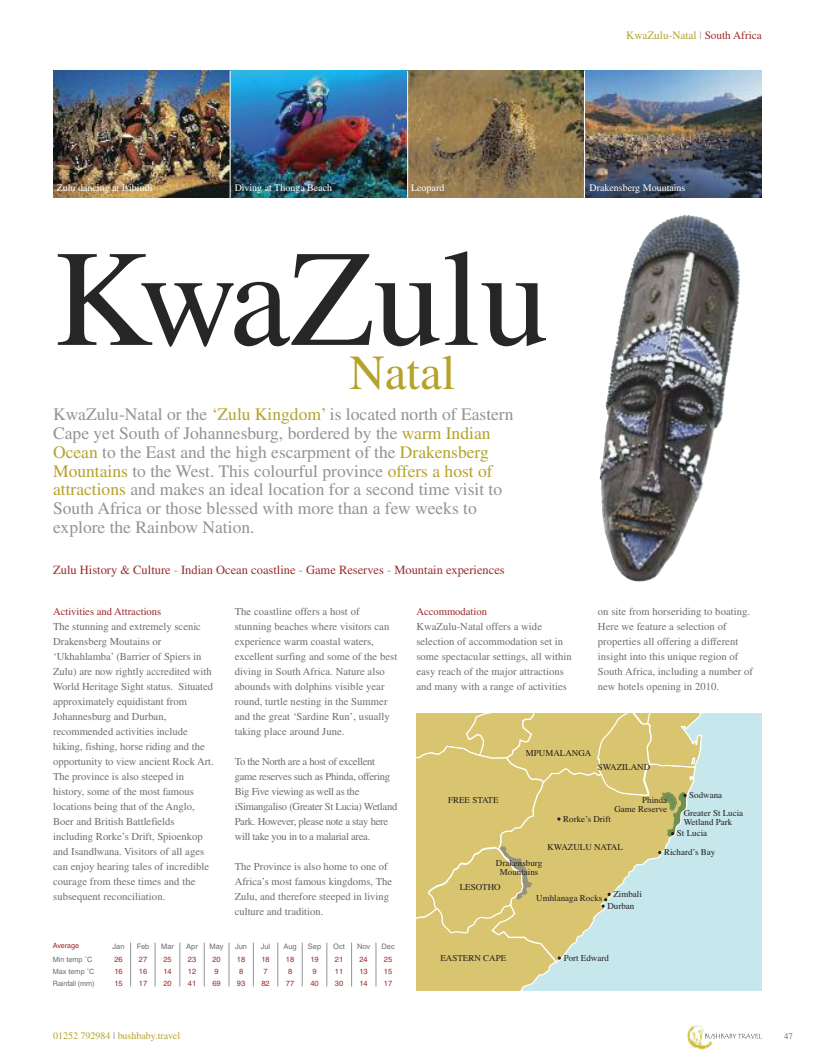
<style>
.page{position:relative;width:815px;height:1063px;background:#fff}
.page>*{position:absolute;margin:0;border:0;box-sizing:border-box;transform-origin:0 0}
.t1{font:137.12px "Times";color:#272627}
.t2{font:49px "Times";color:#b5a22b}
.t3{font:17.5px/18.8px "Times";color:#939393}
.t4{font:12.5px "Times";color:#9a2b2a}
.t5{font:11.25px "Times";color:#b5a22b}
.t6{font:10.62px/15px "Times";color:#6d6e71}
.t7{font:10.62px/15px "Times";letter-spacing:-.025em;color:#6d6e71}
.t8{font:10.62px "Times";color:#9a2b2a}
.t9{font:10px "Times";color:#fff}
.t10{font:10px "Times";color:#b5a22b}
.t11{font:9px/8.8px "Times";color:#231f20;text-align:center}
.t12{font:8.75px "Times";color:#6d6e71}
.t13{font:7.5px "Helvetica";color:#9a2b2a}
.t14{font:7.5px "Helvetica";color:#6d6e71}
.t15{font:7.25px/12.2px "Helvetica";color:#6d6e71}
.t16{font:7.25px "Helvetica";letter-spacing:-.005em;color:#9a2b2a}
.s1{font-family:"Gill Sans";font-weight:300;color:#919396}
.s2{color:#9a2b2a}
.s3{color:#b5a22b}
.s4{color:#919396}
.s5{font-family:"Gill Sans";font-weight:300;color:#6d6e71}
</style>
<div class="page">
<img style="left:599px;top:215px;width:141px;height:367px">
<svg style="left:416px;top:714px;width:346px;height:276px;background:#d2d19e"></svg>
<img style="left:53px;top:71px;width:177px;height:126px">
<img style="left:231px;top:71px;width:176px;height:126px">
<svg style="left:408px;top:71px;width:176px;height:126px;background:#8b754d"></svg>
<img style="left:585px;top:71px;width:177px;height:126px">
<img style="left:688px;top:1026px;width:24px;height:24px">
<svg style="left:705px;top:1034px;width:57px;height:5px"></svg>
<hr style="left:130px;top:943px;width:1px;height:43px;background:#919396">
<hr style="left:155px;top:943px;width:1px;height:43px;background:#919396">
<hr style="left:180px;top:943px;width:1px;height:43px;background:#919396">
<hr style="left:204px;top:943px;width:1px;height:43px;background:#919396">
<hr style="left:229px;top:943px;width:1px;height:43px;background:#919396">
<hr style="left:253px;top:943px;width:1px;height:43px;background:#919396">
<hr style="left:278px;top:943px;width:1px;height:43px;background:#919396">
<hr style="left:302px;top:943px;width:1px;height:43px;background:#919396">
<hr style="left:327px;top:943px;width:1px;height:43px;background:#919396">
<hr style="left:351px;top:943px;width:1px;height:43px;background:#919396">
<hr style="left:376px;top:943px;width:1px;height:43px;background:#919396">
<p class="t5" style="left:626px;top:31px;width:137px">KwaZulu-Natal <span class="s1">I</span> <span class="s2">South Africa</span></p>
<p class="t9" style="left:57px;top:184px;width:97px">Zulu dancing at Isibindi</p>
<p class="t9" style="left:235px;top:184px;width:99px">Diving at Thonga Beach</p>
<p class="t9" style="left:411px;top:184px;width:35px">Leopard</p>
<p class="t9" style="left:589px;top:184px;width:98px">Drakensberg Mountains</p>
<h1 class="t1" style="left:53px;top:251px;width:497px">KwaZulu</h1>
<h2 class="t2" style="left:349px;top:355px;width:107px">Natal</h2>
<p class="t3" style="left:53px;top:407px;width:462px">KwaZulu-Natal or the <span class="s3">‘Zulu Kingdom’</span> is located north of Eastern Cape yet South of Johannesburg, bordered by the <span class="s3">warm Indian Ocean</span> to the East and the high escarpment of the <span class="s3">Drakensberg Mountains</span> to the West. This colourful province <span class="s3">offers a host of attractions</span> and makes an ideal location for a second time visit to South Africa or those blessed with more than a few weeks to explore the Rainbow Nation.</p>
<p class="t4" style="left:53px;top:566px;width:453px">Zulu History &amp; Culture <span class="s4">-</span> Indian Ocean coastline <span class="s4">-</span> Game Reserves <span class="s4">-</span> Mountain experiences</p>
<p class="t8" style="left:53px;top:608px;width:110px">Activities and Attractions</p>
<p class="t6" style="left:53px;top:620px;width:162px">The stunning and extremely scenic Drakensberg Moutains or ‘Ukhahlamba’ (Barrier of Spiers in Zulu) are now rightly accredited with World Heritage Sight status. Situated approximately equidistant from Johannesburg and Durban, recommended activities include hiking, fishing, horse riding and the opportunity to view ancient Rock Art.<br>The province is also steeped in history, some of the most famous locations being that of the Anglo, Boer and British Battlefields including Rorke’s Drift, Spioenkop and Isandlwana. Visitors of all ages can enjoy hearing tales of incredible courage from these times and the subsequent reconciliation.</p>
<p class="t6" style="left:235px;top:605px;width:164px">The coastline offers a host of stunning beaches where visitors can experience warm coastal waters, excellent surfing and some of the best diving in South Africa. Nature also abounds with dolphins visible year round, turtle nesting in the Summer and the great ‘Sardine Run’, usually taking place around June.</p>
<p class="t7" style="left:235px;top:755px;width:164px">To the North are a host of excellent game reserves such as Phinda, offering Big Five viewing as well as the iSimangaliso (Greater St Lucia) Wetland Park. However, please note a stay here will take you in to a malarial area.</p>
<p class="t6" style="left:235px;top:860px;width:159px">The Province is also home to one of<br>Africa’s most famous kingdoms, The<br>Zulu, and therefore steeped in living culture and tradition.</p>
<p class="t14" style="left:113px;top:943px;width:13px">Jan</p>
<p class="t14" style="left:137px;top:943px;width:14px">Feb</p>
<p class="t14" style="left:161px;top:943px;width:14px">Mar</p>
<p class="t14" style="left:186px;top:943px;width:13px">Apr</p>
<p class="t14" style="left:210px;top:943px;width:15px">May</p>
<p class="t14" style="left:235px;top:943px;width:13px">Jun</p>
<p class="t14" style="left:261px;top:943px;width:11px">Jul</p>
<p class="t14" style="left:284px;top:943px;width:15px">Aug</p>
<p class="t14" style="left:308px;top:943px;width:15px">Sep</p>
<p class="t14" style="left:333px;top:943px;width:13px">Oct</p>
<p class="t14" style="left:357px;top:943px;width:15px">Nov</p>
<p class="t14" style="left:381px;top:943px;width:15px">Dec</p>
<p class="t16" style="left:53px;top:943px;width:28px">Average</p>
<p class="t15" style="left:53px;top:954px;width:43px">Min temp ˚C<br>Max temp ˚C<br>Rainfall (mm)</p>
<p class="t13" style="left:114px;top:957px;width:10px">26</p>
<p class="t13" style="left:139px;top:957px;width:10px">27</p>
<p class="t13" style="left:163px;top:957px;width:10px">25</p>
<p class="t13" style="left:188px;top:957px;width:10px">23</p>
<p class="t13" style="left:212px;top:957px;width:10px">20</p>
<p class="t13" style="left:237px;top:957px;width:10px">18</p>
<p class="t13" style="left:261px;top:957px;width:10px">18</p>
<p class="t13" style="left:286px;top:957px;width:10px">18</p>
<p class="t13" style="left:310px;top:957px;width:10px">19</p>
<p class="t13" style="left:335px;top:957px;width:10px">21</p>
<p class="t13" style="left:359px;top:957px;width:10px">24</p>
<p class="t13" style="left:384px;top:957px;width:10px">25</p>
<p class="t13" style="left:114px;top:969px;width:10px">16</p>
<p class="t13" style="left:139px;top:969px;width:10px">16</p>
<p class="t13" style="left:163px;top:969px;width:10px">14</p>
<p class="t13" style="left:188px;top:969px;width:10px">12</p>
<p class="t13" style="left:215px;top:969px;width:6px">9</p>
<p class="t13" style="left:239px;top:969px;width:6px">8</p>
<p class="t13" style="left:264px;top:969px;width:6px">7</p>
<p class="t13" style="left:288px;top:969px;width:6px">8</p>
<p class="t13" style="left:313px;top:969px;width:6px">9</p>
<p class="t13" style="left:335px;top:969px;width:10px">11</p>
<p class="t13" style="left:359px;top:969px;width:10px">13</p>
<p class="t13" style="left:384px;top:969px;width:10px">15</p>
<p class="t13" style="left:114px;top:981px;width:10px">15</p>
<p class="t13" style="left:139px;top:981px;width:10px">17</p>
<p class="t13" style="left:163px;top:981px;width:10px">20</p>
<p class="t13" style="left:188px;top:981px;width:10px">41</p>
<p class="t13" style="left:212px;top:981px;width:10px">69</p>
<p class="t13" style="left:237px;top:981px;width:10px">93</p>
<p class="t13" style="left:261px;top:981px;width:10px">82</p>
<p class="t13" style="left:286px;top:981px;width:10px">77</p>
<p class="t13" style="left:310px;top:981px;width:10px">40</p>
<p class="t13" style="left:335px;top:981px;width:10px">30</p>
<p class="t13" style="left:359px;top:981px;width:10px">14</p>
<p class="t13" style="left:384px;top:981px;width:10px">17</p>
<p class="t8" style="left:416px;top:608px;width:72px">Accommodation</p>
<p class="t6" style="left:416px;top:620px;width:157px">KwaZulu-Natal offers a wide selection of accommodation set in some spectacular settings, all within easy reach of the major attractions and many with a range of activities</p>
<p class="t6" style="left:598px;top:605px;width:157px">on site from horseriding to boating.<br>Here we feature a selection of properties all offering a different insight into this unique region of South Africa, including a number of new hotels opening in 2010.</p>
<p class="t11" style="left:526px;top:748px;width:67px">MPUMALANGA</p>
<p class="t11" style="left:448px;top:795px;width:52px">FREE STATE</p>
<p class="t11" style="left:598px;top:762px;width:54px">SWAZILAND</p>
<p class="t11" style="left:614px;top:795px;width:54px;text-align:right">Phinda<br>Game Reserve</p>
<p class="t11" style="left:563px;top:814px;width:49px">Rorke’s Drift</p>
<p class="t11" style="left:689px;top:790px;width:34px">Sodwana</p>
<p class="t11" style="left:677px;top:828px;width:32px">St Lucia</p>
<p class="t11" style="left:684px;top:808px;width:61px;text-align:left">Greater St Lucia<br>Wetland Park</p>
<p class="t11" style="left:547px;top:842px;width:77px">KWAZULU NATAL</p>
<p class="t11" style="left:664px;top:847px;width:53px">Richard’s Bay</p>
<p class="t11" style="left:496px;top:858px;width:48px">Drakensburg<br>Mountains</p>
<p class="t11" style="left:460px;top:882px;width:42px">LESOTHO</p>
<p class="t11" style="left:440px;top:953px;width:67px">EASTERN CAPE</p>
<p class="t11" style="left:536px;top:893px;width:107px">Umhlanaga Rocks Zimbali</p>
<p class="t11" style="left:607px;top:901px;width:28px">Durban</p>
<p class="t11" style="left:564px;top:953px;width:47px">Port Edward</p>
<p class="t10" style="left:53px;top:1032px;width:128px">01252 792984 <span class="s5">I</span> bushbaby.travel</p>
<p class="t12" style="left:784px;top:1033px;width:10px">47</p>
</div>
